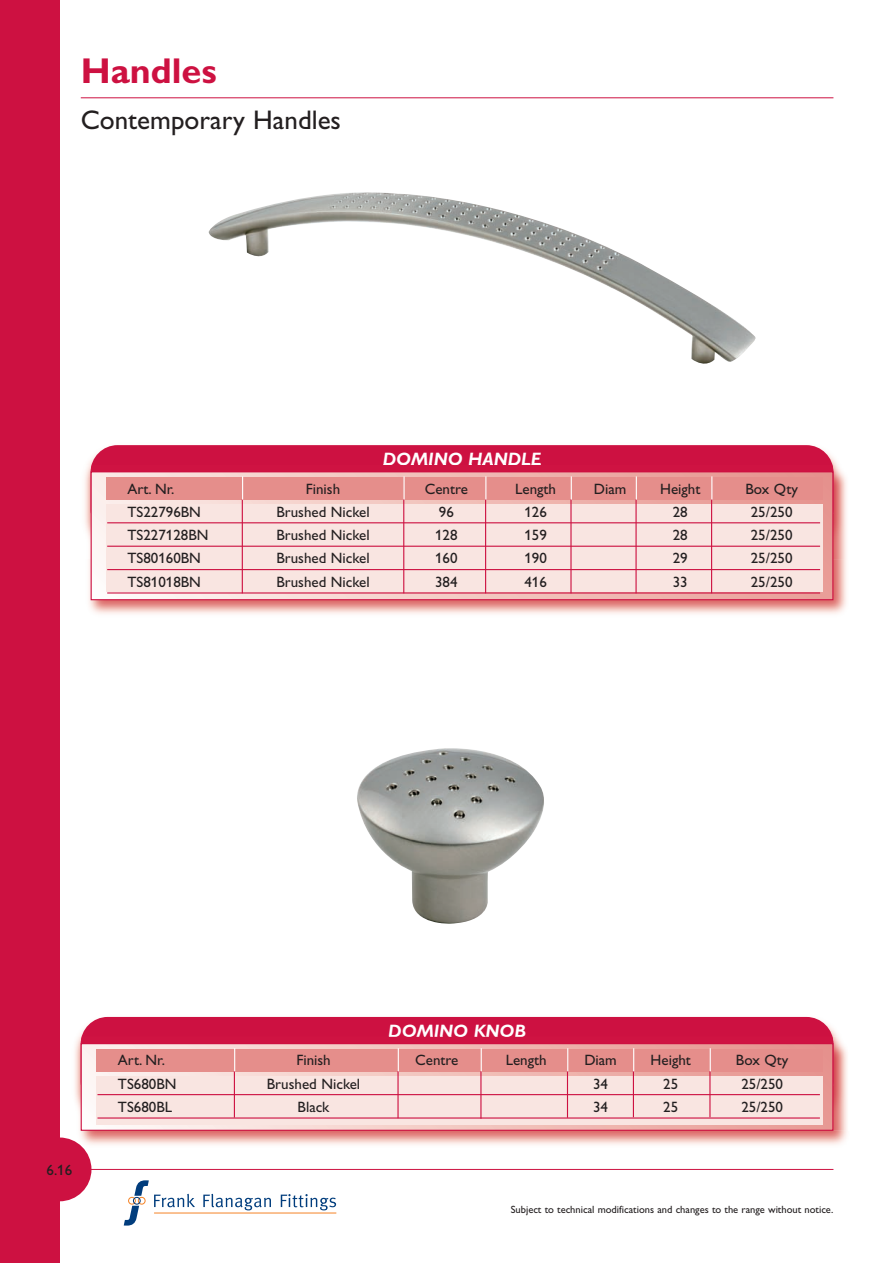
<style>
.page{position:relative;width:893px;height:1263px;background:#fff}
.page>*{position:absolute;margin:0;border:0;box-sizing:border-box;transform-origin:0 0}
.t1{font:700 36px "Gill Alt One";color:#cd1141}
.t2{font:27px "Gill Alt One";color:#231f20}
.t3{font:italic 700 18px "Gill Alt One";color:#fff}
.t4{font:15px "Gill Alt One";color:#231f20}
.t5{font:10.5px "Gill Alt One";color:#231f20}
</style>
<div class="page">
<img style="left:79px;top:1016px;width:759px;height:20px">
<div style="left:81px;top:1017px;width:752px;height:91px;background:#cd1141;border-radius:27px"></div>
<img style="left:75px;top:1036px;width:772px;height:114px">
<img style="left:81px;top:1036px;width:752px;height:7px">
<img style="left:389px;top:1036px;width:136px;height:1px">
<svg style="left:83px;top:1045px;width:748px;height:84px;background:#f2c7c2"></svg>
<div style="left:81px;top:1043px;width:752px;height:88px;border:1px solid #cd1141"></div>
<div style="left:96px;top:1049px;width:727px;height:23px;background:#e58e8b"></div>
<div style="left:96px;top:1076px;width:727px;height:48px;background:#f9e5e1"></div>
<hr style="left:234px;top:1071px;width:1px;height:46px;background:#cd1141">
<svg style="left:234px;top:1048px;width:1px;height:23px"></svg>
<hr style="left:397px;top:1071px;width:2px;height:47px;background:#cd1141">
<svg style="left:398px;top:1048px;width:1px;height:23px"></svg>
<hr style="left:480px;top:1071px;width:1px;height:48px;background:#cd1141">
<svg style="left:481px;top:1048px;width:1px;height:23px"></svg>
<hr style="left:567px;top:1071px;width:1px;height:47px;background:#cd1141">
<svg style="left:567px;top:1048px;width:1px;height:23px"></svg>
<hr style="left:633px;top:1071px;width:1px;height:46px;background:#cd1141">
<svg style="left:633px;top:1048px;width:1px;height:23px"></svg>
<hr style="left:709px;top:1071px;width:1px;height:46px;background:#cd1141">
<svg style="left:710px;top:1048px;width:1px;height:23px"></svg>
<hr style="left:97px;top:1094px;width:723px;height:1px;background:#cd1141">
<hr style="left:97px;top:1117px;width:723px;height:1px;background:#cd1141">
<div style="left:91px;top:445px;width:742px;height:92px;background:#cd1141;border-radius:27px"></div>
<img style="left:84px;top:465px;width:763px;height:149px">
<img style="left:91px;top:465px;width:742px;height:6px">
<img style="left:383px;top:465px;width:158px;height:1px">
<svg style="left:93px;top:473px;width:738px;height:125px;background:#f0bfbc"></svg>
<div style="left:91px;top:471px;width:742px;height:129px;border:1px solid #cd1141"></div>
<div style="left:106px;top:477px;width:717px;height:23px;background:#e58e8b"></div>
<div style="left:106px;top:504px;width:717px;height:88px;background:#f9e5e1"></div>
<hr style="left:242px;top:499px;width:1px;height:94px;background:#cd1141">
<svg style="left:242px;top:476px;width:1px;height:24px"></svg>
<hr style="left:403px;top:499px;width:1px;height:94px;background:#cd1141">
<hr style="left:403px;top:476px;width:2px;height:24px;background:#fff">
<hr style="left:485px;top:499px;width:1px;height:94px;background:#cd1141">
<svg style="left:485px;top:476px;width:1px;height:24px"></svg>
<hr style="left:570px;top:499px;width:2px;height:94px;background:#cd1141">
<svg style="left:571px;top:476px;width:1px;height:24px"></svg>
<hr style="left:635px;top:499px;width:2px;height:94px;background:#cd1141">
<svg style="left:636px;top:476px;width:1px;height:24px"></svg>
<hr style="left:711px;top:499px;width:1px;height:94px;background:#cd1141">
<svg style="left:711px;top:476px;width:1px;height:24px"></svg>
<hr style="left:107px;top:522px;width:713px;height:1px;background:#cd1141">
<hr style="left:107px;top:546px;width:713px;height:1px;background:#cd1141">
<hr style="left:107px;top:569px;width:713px;height:1px;background:#cd1141">
<hr style="left:107px;top:592px;width:713px;height:1px;background:#cd1141">
<div style="left:28px;top:1137px;width:63px;height:64px;background:#cd1141;border-radius:50%"></div>
<div style="left:0;top:0;width:60px;height:1263px;background:#cd1141"></div>
<svg style="left:124px;top:1180px;width:71px;height:45px"></svg>
<svg style="left:203px;top:1194px;width:68px;height:16px"></svg>
<svg style="left:281px;top:1194px;width:55px;height:16px"></svg>
<hr style="left:154px;top:1212px;width:182px;height:1px;background:#f58427">
<hr style="left:81px;top:97px;width:752px;height:1px;background:#cd1141">
<hr style="left:60px;top:1169px;width:773px;height:1px;background:#cd1141">
<img style="left:209px;top:192px;width:547px;height:172px">
<img style="left:357px;top:748px;width:187px;height:176px">
<h1 class="t1" style="left:81px;top:57px;width:138px">Handles</h1>
<h2 class="t2" style="left:81px;top:109px;width:262px">Contemporary Handles</h2>
<p class="t3" style="left:383px;top:452px;width:160px">DOMINO HANDLE</p>
<p class="t4" style="left:127px;top:483px;width:49px">Art. Nr.</p>
<p class="t4" style="left:306px;top:483px;width:36px">Finish</p>
<p class="t4" style="left:425px;top:483px;width:45px">Centre</p>
<p class="t4" style="left:515px;top:483px;width:42px">Length</p>
<p class="t4" style="left:594px;top:483px;width:34px">Diam</p>
<p class="t4" style="left:660px;top:483px;width:42px">Height</p>
<p class="t4" style="left:745px;top:483px;width:54px">Box Qty</p>
<p class="t4" style="left:127px;top:506px;width:75px">TS22796BN</p>
<p class="t4" style="left:276px;top:506px;width:95px">Brushed Nickel</p>
<p class="t4" style="left:439px;top:506px;width:16px">96</p>
<p class="t4" style="left:524px;top:506px;width:24px">126</p>
<p class="t4" style="left:673px;top:506px;width:16px">28</p>
<p class="t4" style="left:751px;top:506px;width:43px">25/250</p>
<p class="t4" style="left:127px;top:529px;width:83px">TS227128BN</p>
<p class="t4" style="left:276px;top:529px;width:95px">Brushed Nickel</p>
<p class="t4" style="left:435px;top:529px;width:24px">128</p>
<p class="t4" style="left:524px;top:529px;width:24px">159</p>
<p class="t4" style="left:673px;top:529px;width:16px">28</p>
<p class="t4" style="left:751px;top:529px;width:43px">25/250</p>
<p class="t4" style="left:127px;top:553px;width:75px">TS80160BN</p>
<p class="t4" style="left:276px;top:553px;width:95px">Brushed Nickel</p>
<p class="t4" style="left:435px;top:553px;width:24px">160</p>
<p class="t4" style="left:524px;top:553px;width:24px">190</p>
<p class="t4" style="left:673px;top:553px;width:16px">29</p>
<p class="t4" style="left:751px;top:553px;width:43px">25/250</p>
<p class="t4" style="left:127px;top:576px;width:75px">TS81018BN</p>
<p class="t4" style="left:276px;top:576px;width:95px">Brushed Nickel</p>
<p class="t4" style="left:435px;top:576px;width:24px">384</p>
<p class="t4" style="left:524px;top:576px;width:24px">416</p>
<p class="t4" style="left:673px;top:576px;width:16px">33</p>
<p class="t4" style="left:751px;top:576px;width:43px">25/250</p>
<p class="t4" style="left:47px;top:1164px;width:27px">6.16</p>
<p class="t3" style="left:388px;top:1024px;width:139px">DOMINO KNOB</p>
<p class="t4" style="left:118px;top:1055px;width:49px">Art. Nr.</p>
<p class="t4" style="left:296px;top:1055px;width:36px">Finish</p>
<p class="t4" style="left:415px;top:1055px;width:45px">Centre</p>
<p class="t4" style="left:506px;top:1055px;width:42px">Length</p>
<p class="t4" style="left:584px;top:1055px;width:34px">Diam</p>
<p class="t4" style="left:651px;top:1055px;width:42px">Height</p>
<p class="t4" style="left:736px;top:1055px;width:54px">Box Qty</p>
<p class="t4" style="left:118px;top:1078px;width:60px">TS680BN</p>
<p class="t4" style="left:267px;top:1078px;width:95px">Brushed Nickel</p>
<p class="t4" style="left:593px;top:1078px;width:16px">34</p>
<p class="t4" style="left:663px;top:1078px;width:16px">25</p>
<p class="t4" style="left:741px;top:1078px;width:43px">25/250</p>
<p class="t4" style="left:118px;top:1101px;width:56px">TS680BL</p>
<p class="t4" style="left:298px;top:1101px;width:33px">Black</p>
<p class="t4" style="left:593px;top:1101px;width:16px">34</p>
<p class="t4" style="left:663px;top:1101px;width:16px">25</p>
<p class="t4" style="left:741px;top:1101px;width:43px">25/250</p>
<p class="t5" style="left:511px;top:1205px;width:324px">Subject to technical modifications and changes to the range without notice.</p>
</div>
